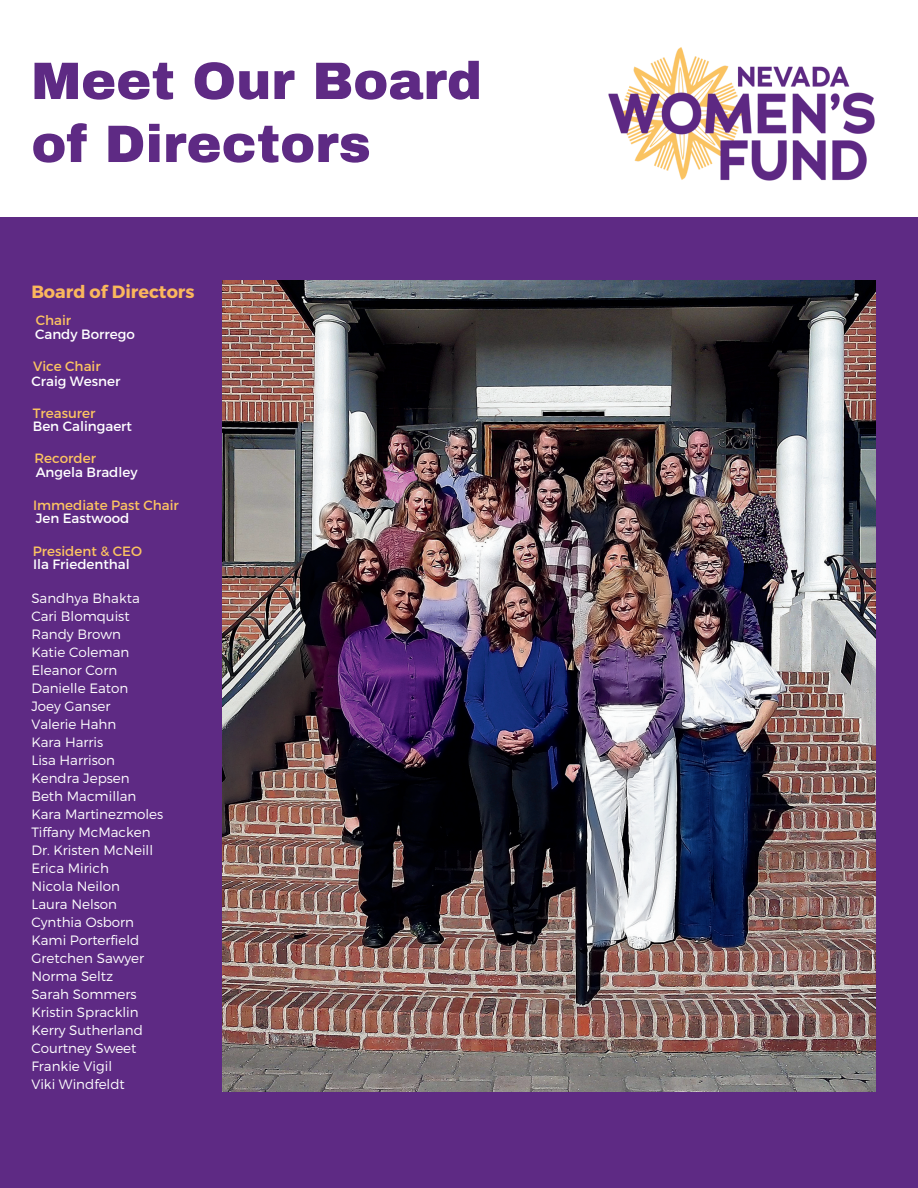
<style>
.page{position:relative;width:918px;height:1188px;background:#fff}
.page>*{position:absolute;margin:0;border:0;box-sizing:border-box;transform-origin:0 0}
.t1{font:900 52.65px/63px "Archivo";color:#5e2a84}
.t2{font:700 17.7px "Montserrat";color:#fab75d}
.t3{font:300 13.5px/18px "Montserrat";color:#fff}
.t4{font:13.5px "Montserrat";color:#fff}
.t5{font:13.5px "Montserrat";color:#fcc461}
</style>
<div class="page">
<div style="left:0;top:217px;width:918px;height:971px;background:#5e2a84"></div>
<img style="left:608px;top:47px;width:267px;height:133px">
<img style="left:222px;top:281px;width:654px;height:811px">
<h1 class="t1" style="left:31px;top:49px;width:452px">Meet Our Board of Directors</h1>
<h2 class="t2" style="left:31px;top:280px;width:165px">Board of Directors</h2>
<p class="t5" style="left:36px;top:312px;width:37px">Chair</p>
<p class="t4" style="left:35px;top:326px;width:101px">Candy Borrego</p>
<p class="t5" style="left:33px;top:358px;width:69px">Vice Chair</p>
<p class="t4" style="left:31px;top:372px;width:91px">Craig Wesner</p>
<p class="t5" style="left:33px;top:405px;width:64px">Treasurer</p>
<p class="t4" style="left:33px;top:418px;width:101px">Ben Calingaert</p>
<p class="t5" style="left:35px;top:450px;width:63px">Recorder</p>
<p class="t4" style="left:36px;top:464px;width:103px">Angela Bradley</p>
<p class="t5" style="left:33px;top:496px;width:147px">Immediate Past Chair</p>
<p class="t4" style="left:36px;top:510px;width:95px">Jen Eastwood</p>
<p class="t5" style="left:33px;top:543px;width:111px">President &amp; CEO</p>
<p class="t4" style="left:33px;top:556px;width:98px">Ila Friedenthal</p>
<p class="t3" style="left:31px;top:589px;width:133px">Sandhya Bhakta<br>Cari Blomquist<br>Randy Brown<br>Katie Coleman<br>Eleanor Corn<br>Danielle Eaton<br>Joey Ganser<br>Valerie Hahn<br>Kara Harris<br>Lisa Harrison<br>Kendra Jepsen<br>Beth Macmillan<br>Kara Martinezmoles<br>Tiffany McMacken<br>Dr. Kristen McNeill<br>Erica Mirich<br>Nicola Neilon<br>Laura Nelson<br>Cynthia Osborn<br>Kami Porterfield<br>Gretchen Sawyer<br>Norma Seltz<br>Sarah Sommers<br>Kristin Spracklin<br>Kerry Sutherland<br>Courtney Sweet<br>Frankie Vigil<br>Viki Windfeldt</p>
</div>
